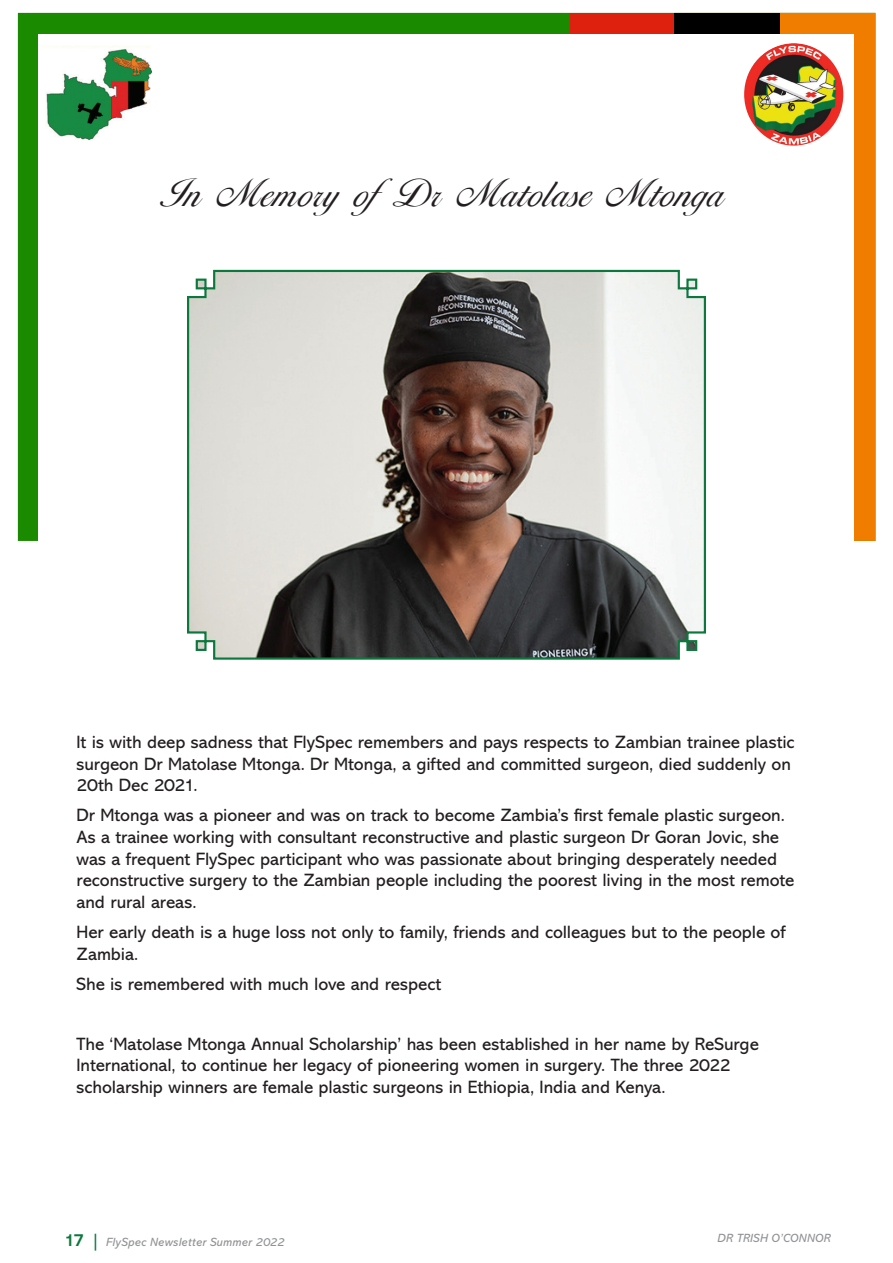
<style>
.page{position:relative;width:893px;height:1263px;background:#fff}
.page>*{position:absolute;margin:0;border:0;box-sizing:border-box;transform-origin:0 0}
._1_column{font:42px "GE Lara Script";letter-spacing:.02em;color:#231f20}
._1_column-2{font:18px/21.6px "Abadi MT Pro";color:#231f20}
.t1{font:italic 12px "Abadi MT Pro";letter-spacing:.02em;color:#919295}
.s1{font-weight:700;font-style:normal;font-size:18px;color:#0d783d}
</style>
<div class="page">
<div style="left:18px;top:13px;width:551px;height:528px;background:#1a8a00"></div>
<div style="left:569px;top:13px;width:211px;height:38px;background:#de210f"></div>
<div style="left:780px;top:13px;width:95px;height:528px;background:#f07d00"></div>
<div style="left:674px;top:13px;width:106px;height:38px;background:#000"></div>
<div style="left:39px;top:34px;width:815px;height:710px;background:#fff"></div>
<img style="left:744px;top:43px;width:99px;height:103px">
<img style="left:46px;top:45px;width:106px;height:95px">
<svg style="left:187px;top:269px;width:519px;height:391px;background:#9f9b96"></svg>
<p class="_1_column" style="left:164px;top:161px;width:565px">In Memory ofDr Matolase Mtonga</p>
<p class="_1_column-2" style="left:77px;top:731px;width:719px">It is with deep sadness that FlySpec remembers and pays respects to Zambian trainee plastic surgeon Dr Matolase Mtonga. Dr Mtonga, a gifted and committed surgeon, died suddenly on<br>20th Dec 2021.</p>
<p class="_1_column-2" style="left:77px;top:805px;width:719px">Dr Mtonga was a pioneer and was on track to become Zambia’s first female plastic surgeon.<br>As a trainee working with consultant reconstructive and plastic surgeon Dr Goran Jovic, she was a frequent FlySpec participant who was passionate about bringing desperately needed reconstructive surgery to the Zambian people including the poorest living in the most remote and rural areas.</p>
<p class="_1_column-2" style="left:77px;top:921px;width:710px">Her early death is a huge loss not only to family, friends and colleagues but to the people of<br>Zambia.</p>
<p class="_1_column-2" style="left:77px;top:973px;width:366px">She is remembered with much love and respect</p>
<p class="_1_column-2" style="left:77px;top:1033px;width:684px">The ‘Matolase Mtonga Annual Scholarship’ has been established in her name by ReSurge<br>International, to continue her legacy of pioneering women in surgery. The three 2022 scholarship winners are female plastic surgeons in Ethiopia, India and Kenya.</p>
<p class="t1" style="left:64px;top:1235px;width:222px"><span class="s1">17 |</span> FlySpec Newsletter Summer 2022</p>
<p class="t1" style="left:718px;top:1231px;width:115px">DR TRISH O’CONNOR</p>
</div>
